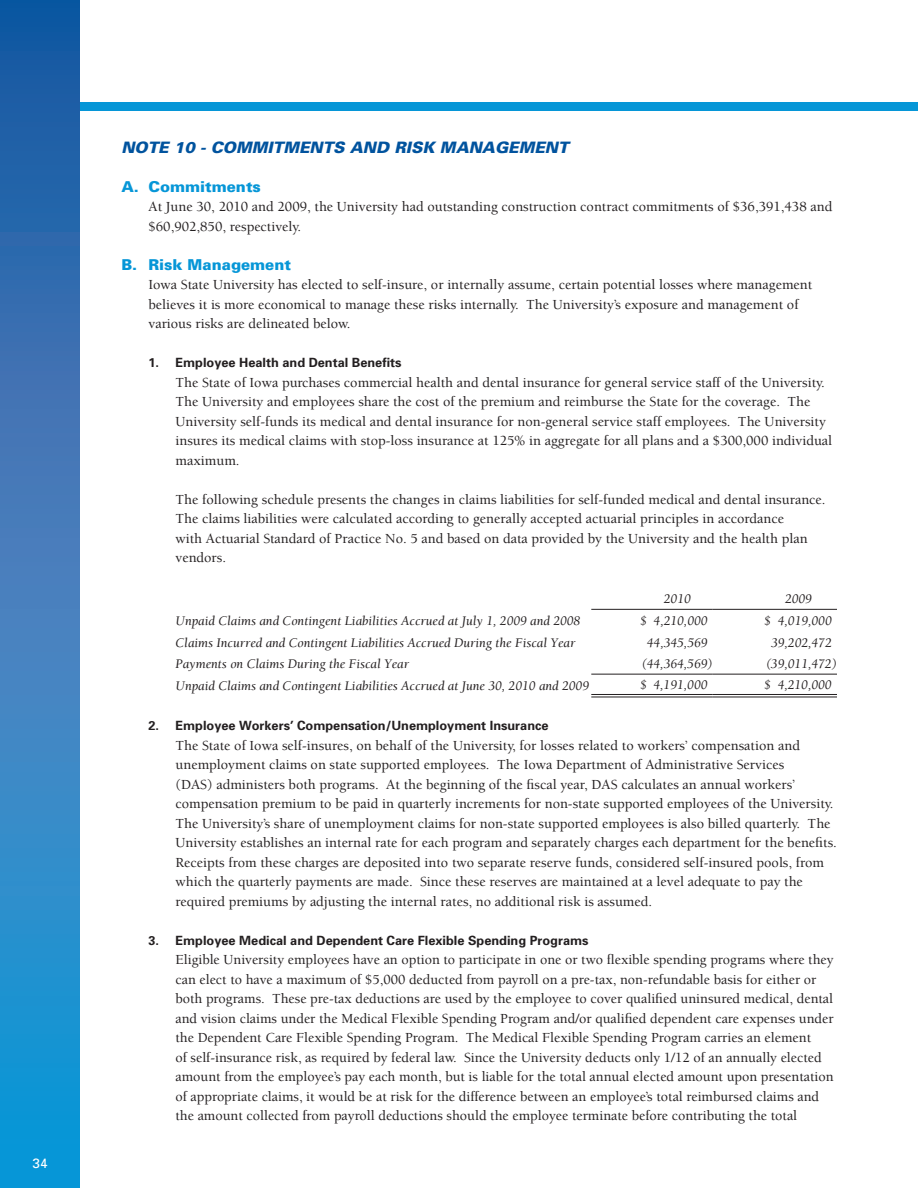
<style>
.page{position:relative;width:918px;height:1188px;background:#fff}
.page>*{position:absolute;margin:0;border:0;box-sizing:border-box;transform-origin:0 0}
.Notes__1__2__3__Blac{font:italic 900 15.75px "Univers";color:#01539e}
.Note__A__B__C__Black{font:900 15px "Univers";color:#0696d7}
.Notes_Indented_Body{font:500 14.25px/19.5px "Berkeley";color:#231f20}
.Notes_Body{font:500 14.25px/19.5px "Berkeley";color:#231f20}
.MDA_Table_Numbers{font:italic 13.5px "Berkeley";color:#231f20}
.t1{font:13.5px "Univers";color:#fff}
.Notes_Indented_Body-2{font:700 12.75px "Univers";color:#231f20}
</style>
<div class="page">
<div style="left:79px;top:103px;width:839px;height:8px;background:#0696d7"></div>
<svg style="left:0;top:0;width:80px;height:1188px;background:#2e7cbd"></svg>
<hr style="left:591px;top:609px;width:122px;height:1px;background:#231f20">
<hr style="left:713px;top:609px;width:124px;height:1px;background:#231f20">
<hr style="left:591px;top:674px;width:122px;height:1px;background:#231f20">
<hr style="left:713px;top:674px;width:124px;height:1px;background:#231f20">
<hr style="left:591px;top:694px;width:122px;height:1px;background:#231f20">
<hr style="left:591px;top:697px;width:122px;height:1px;background:#231f20">
<hr style="left:713px;top:694px;width:124px;height:1px;background:#231f20">
<hr style="left:713px;top:697px;width:124px;height:1px;background:#231f20">
<p class="t1" style="left:33px;top:1155px;width:17px">34</p>
<p class="Notes__1__2__3__Blac" style="left:122px;top:137px;width:449px">NOTE 10 - COMMITMENTS AND RISK MANAGEMENT</p>
<p class="Note__A__B__C__Black" style="left:122px;top:177px;width:141px">A. Commitments</p>
<p class="Notes_Body" style="left:148px;top:197px;width:685px">At June 30, 2010 and 2009, the University had outstanding construction contract commitments of $36,391,438 and $60,902,850, respectively.</p>
<p class="Note__A__B__C__Black" style="left:122px;top:255px;width:171px">B. Risk Management</p>
<p class="Notes_Body" style="left:148px;top:275px;width:665px">Iowa State University has elected to self-insure, or internally assume, certain potential losses where management believes it is more economical to manage these risks internally. The University’s exposure and management of various risks are delineated below.</p>
<p class="Notes_Indented_Body-2" style="left:148px;top:355px;width:255px">1. Employee Health and Dental Benefits</p>
<p class="Notes_Indented_Body" style="left:176px;top:373px;width:658px">The State of Iowa purchases commercial health and dental insurance for general service staff of the University.<br>The University and employees share the cost of the premium and reimburse the State for the coverage. The University self-funds its medical and dental insurance for non-general service staff employees. The University insures its medical claims with stop-loss insurance at 125% in aggregate for all plans and a $300,000 individual maximum.</p>
<p class="Notes_Indented_Body" style="left:176px;top:490px;width:652px">The following schedule presents the changes in claims liabilities for self-funded medical and dental insurance.<br>The claims liabilities were calculated according to generally accepted actuarial principles in accordance<br>with Actuarial Standard of Practice No. 5 and based on data provided by the University and the health plan vendors.</p>
<p class="MDA_Table_Numbers" style="left:664px;top:592px;width:28px">2010</p>
<p class="MDA_Table_Numbers" style="left:785px;top:592px;width:28px">2009</p>
<p class="MDA_Table_Numbers" style="left:176px;top:614px;width:406px">Unpaid Claims and Contingent Liabilities Accrued at July 1, 2009 and 2008</p>
<p class="MDA_Table_Numbers" style="left:640px;top:614px;width:69px">$ 4,210,000</p>
<p class="MDA_Table_Numbers" style="left:764px;top:614px;width:69px">$ 4,019,000</p>
<p class="MDA_Table_Numbers" style="left:176px;top:635px;width:401px">Claims Incurred and Contingent Liabilities Accrued During the Fiscal Year</p>
<p class="MDA_Table_Numbers" style="left:647px;top:635px;width:62px">44,345,569</p>
<p class="MDA_Table_Numbers" style="left:771px;top:635px;width:62px">39,202,472</p>
<p class="MDA_Table_Numbers" style="left:176px;top:657px;width:235px">Payments on Claims During the Fiscal Year</p>
<p class="MDA_Table_Numbers" style="left:642px;top:657px;width:73px">(44,364,569)</p>
<p class="MDA_Table_Numbers" style="left:766px;top:657px;width:73px">(39,011,472)</p>
<p class="MDA_Table_Numbers" style="left:176px;top:679px;width:415px">Unpaid Claims and Contingent Liabilities Accrued at June 30, 2010 and 2009</p>
<p class="MDA_Table_Numbers" style="left:640px;top:678px;width:69px">$ 4,191,000</p>
<p class="MDA_Table_Numbers" style="left:764px;top:678px;width:69px">$ 4,210,000</p>
<p class="Notes_Indented_Body-2" style="left:148px;top:718px;width:402px">2. Employee Workers’ Compensation/Unemployment Insurance</p>
<p class="Notes_Indented_Body" style="left:176px;top:736px;width:663px">The State of Iowa self-insures, on behalf of the University, for losses related to workers’ compensation and unemployment claims on state supported employees. The Iowa Department of Administrative Services<br>(DAS) administers both programs. At the beginning of the fiscal year, DAS calculates an annual workers’ compensation premium to be paid in quarterly increments for non-state supported employees of the University.<br>The University’s share of unemployment claims for non-state supported employees is also billed quarterly. The University establishes an internal rate for each program and separately charges each department for the benefits.<br>Receipts from these charges are deposited into two separate reserve funds, considered self-insured pools, from which the quarterly payments are made. Since these reserves are maintained at a level adequate to pay the required premiums by adjusting the internal rates, no additional risk is assumed.</p>
<p class="Notes_Indented_Body-2" style="left:148px;top:932px;width:442px">3. Employee Medical and Dependent Care Flexible Spending Programs</p>
<p class="Notes_Indented_Body" style="left:176px;top:950px;width:660px">Eligible University employees have an option to participate in one or two flexible spending programs where they can elect to have a maximum of $5,000 deducted from payroll on a pre-tax, non-refundable basis for either or both programs. These pre-tax deductions are used by the employee to cover qualified uninsured medical, dental and vision claims under the Medical Flexible Spending Program and/or qualified dependent care expenses under the Dependent Care Flexible Spending Program. The Medical Flexible Spending Program carries an element<br>of self-insurance risk, as required by federal law. Since the University deducts only 1/12 of an annually elected amount from the employee’s pay each month, but is liable for the total annual elected amount upon presentation of appropriate claims, it would be at risk for the difference between an employee’s total reimbursed claims and the amount collected from payroll deductions should the employee terminate before contributing the total</p>
</div>
